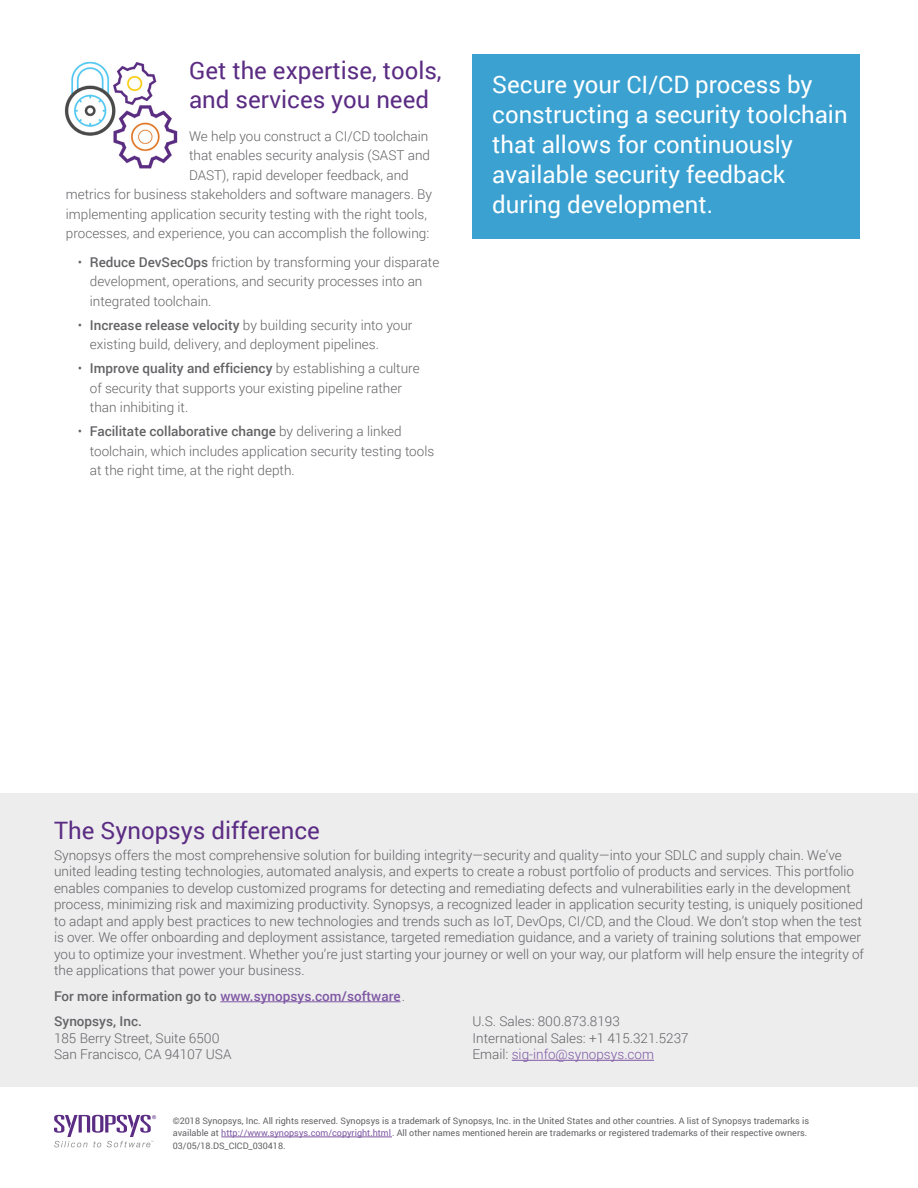
<style>
.page{position:relative;width:918px;height:1188px;background:#fff}
.page>*{position:absolute;margin:0;border:0;box-sizing:border-box;transform-origin:0 0}
.HEADING_1{font:24px/30px "Roboto";color:#fff}
.HEADING_1-2{font:24px/28.5px "Roboto";color:#5b2c83}
.HEADING_1__ABOUT_SYN{font:24px "Roboto";color:#5b2c83}
.BODY_COPY__ABOUT_SYN{font:300 13.5px/16.5px "Roboto";color:#636366}
.BODY_COPY{font:300 13.5px "Roboto";color:#636366}
.BODY_COPY__ABOUT_SYN-2{font:500 13.5px "Roboto";color:#7f58a4}
.t1{font:9px/12px "Roboto";color:#636366}
.s1{font-weight:500}
.s2{color:#636366}
.s3{font-weight:300;color:#636366}
.s4{color:#7f58a4}
</style>
<div class="page">
<svg style="left:54px;top:1115px;width:102px;height:32px"></svg>
<hr style="left:221px;top:1137px;width:171px;height:1px;background:#7f58a4">
<div style="left:0;top:794px;width:918px;height:293px;background:#ededee"></div>
<hr style="left:220px;top:1001px;width:181px;height:1px;background:#7f58a4">
<hr style="left:512px;top:1060px;width:142px;height:1px;background:#7f58a4">
<img style="left:64px;top:61px;width:114px;height:108px">
<div style="left:472px;top:54px;width:388px;height:185px;background:#3ba1d1"></div>
<p class="HEADING_1-2" style="left:189px;top:55px;width:254px">Get the expertise, tools, and services you need</p>
<p class="BODY_COPY" style="left:189px;top:127px;width:241px">We help you construct a CI/CD toolchain</p>
<p class="BODY_COPY" style="left:189px;top:146px;width:243px">that enables security analysis (SAST and</p>
<p class="BODY_COPY" style="left:189px;top:166px;width:221px">DAST), rapid developer feedback, and</p>
<p class="BODY_COPY" style="left:66px;top:185px;width:368px">metrics for business stakeholders and software managers. By</p>
<p class="BODY_COPY" style="left:66px;top:205px;width:363px">implementing application security testing with the right tools,</p>
<p class="BODY_COPY" style="left:66px;top:224px;width:365px">processes, and experience, you can accomplish the following:</p>
<p class="BODY_COPY__ABOUT_SYN" style="left:90px;top:252px;width:351px;line-height:19.5px;text-indent:-12px">• <span class="s1">Reduce DevSecOps</span> friction by transforming your disparate development, operations, and security processes into an integrated toolchain.</p>
<p class="BODY_COPY__ABOUT_SYN" style="left:90px;top:315px;width:324px;line-height:19.5px;text-indent:-12px">• <span class="s1">Increase release velocity</span> by building security into your existing build, delivery, and deployment pipelines.</p>
<p class="BODY_COPY__ABOUT_SYN" style="left:90px;top:358px;width:331px;line-height:19.5px;text-indent:-12px">• <span class="s1">Improve quality and efficiency</span> by establishing a culture of security that supports your existing pipeline rather than inhibiting it.</p>
<p class="BODY_COPY__ABOUT_SYN" style="left:90px;top:421px;width:346px;line-height:19.5px;text-indent:-12px">• <span class="s1">Facilitate collaborative change</span> by delivering a linked toolchain, which includes application security testing tools at the right time, at the right depth.</p>
<p class="HEADING_1" style="left:492px;top:68px;width:357px">Secure your CI/CD process by constructing a security toolchain that allows for continuously available security feedback during development.</p>
<p class="HEADING_1__ABOUT_SYN" style="left:54px;top:813px;width:267px">The Synopsys difference</p>
<p class="BODY_COPY__ABOUT_SYN" style="left:54px;top:846px;width:812px">Synopsys offers the most comprehensive solution for building integrity—security and quality—into your SDLC and supply chain. We’ve united leading testing technologies, automated analysis, and experts to create a robust portfolio of products and services. This portfolio enables companies to develop customized programs for detecting and remediating defects and vulnerabilities early in the development process, minimizing risk and maximizing productivity. Synopsys, a recognized leader in application security testing, is uniquely positioned to adapt and apply best practices to new technologies and trends such as IoT, DevOps, CI/CD, and the Cloud. We don’t stop when the test is over. We offer onboarding and deployment assistance, targeted remediation guidance, and a variety of training solutions that empower you to optimize your investment. Whether you’re just starting your journey or well on your way, our platform will help ensure the integrity of the applications that power your business.</p>
<p class="BODY_COPY__ABOUT_SYN-2" style="left:54px;top:987px;width:353px"><span class="s2">For more information go to</span> www.synopsys.com/software<span class="s3">.</span></p>
<p class="BODY_COPY__ABOUT_SYN" style="left:54px;top:1013px;width:179px"><span class="s1">Synopsys, Inc.<br></span>185 Berry Street, Suite 6500<br>San Francisco, CA 94107 USA</p>
<p class="BODY_COPY__ABOUT_SYN" style="left:472px;top:1013px;width:218px">U.S. Sales: 800.873.8193<br>International Sales: +1 415.321.5237<br>Email: <span class="s4">sig-info@synopsys.com</span></p>
<p class="t1" style="left:173px;top:1115px;width:638px">©2018 Synopsys, Inc. All rights reserved. Synopsys is a trademark of Synopsys, Inc. in the United States and other countries. A list of Synopsys trademarks is available at <span class="s4">http://www.synopsys.com/copyright.html</span>. All other names mentioned herein are trademarks or registered trademarks of their respective owners.</p>
<p class="t1" style="left:173px;top:1140px;width:114px">03/05/18.DS_CICD_030418.</p>
</div>
